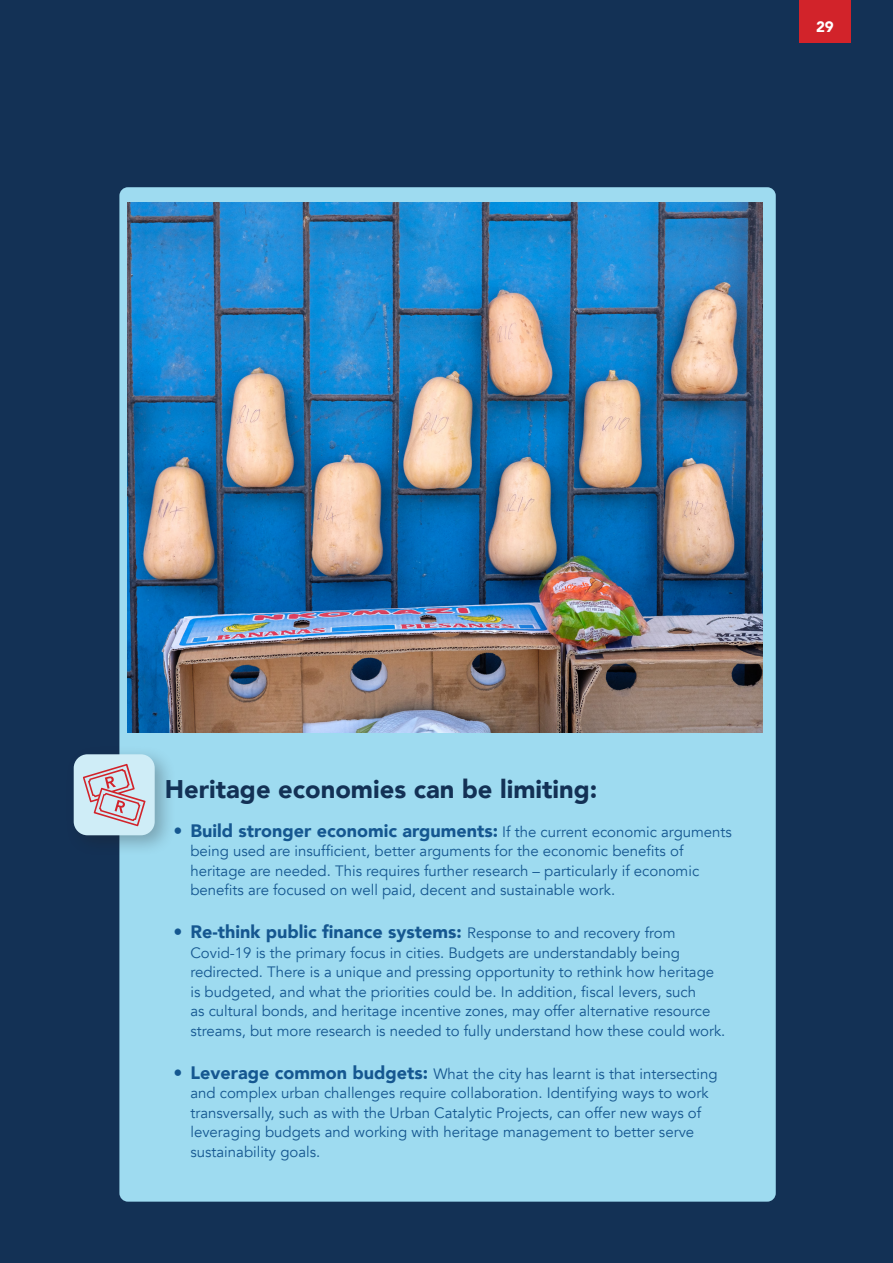
<style>
.page{position:relative;width:893px;height:1263px;background:#133155}
.page>*{position:absolute;margin:0;border:0;box-sizing:border-box;transform-origin:0 0}
.Body_text{font:900 25.5px "Avenir";color:#133155}
.t1{font:900 18px "Avenir";color:#155790}
.t2{font:15px/19.5px "Avenir";color:#155790}
.Body_text-2{font:900 15px "Avenir";color:#fff}
.s1{font-weight:400}
.s2{font-weight:400;font-size:15px}
.s3{font-size:18px}
.s4{font-weight:900;font-size:18px}
</style>
<div class="page">
<div style="left:799px;top:0;width:51px;height:43px;background:#d2232a"></div>
<div style="left:119px;top:187px;width:657px;height:1015px;background:#9edbf0;border-radius:9px"></div>
<img style="left:128px;top:202px;width:634px;height:530px">
<div style="left:65px;top:746px;width:111px;height:111px;background:#231f20;opacity:.3"></div>
<div style="left:74px;top:754px;width:81px;height:81px;background:#cfedf7;border-radius:14px"></div>
<svg style="left:83px;top:764px;width:63px;height:62px"></svg>
<p class="Body_text-2" style="left:816px;top:14px;width:19px">29</p>
<p class="Body_text" style="left:165px;top:767px;width:434px">Heritage economies can be limiting:</p>
<p class="t1" style="left:173px;top:815px;width:560px"><span class="s1">•</span> Build stronger economic arguments: <span class="s2">If the current economic arguments</span></p>
<p class="t2" style="left:190px;top:841px;width:510px">being used are insufficient, better arguments for the economic benefits of heritage are needed. This requires further research – particularly if economic benefits are focused on well paid, decent and sustainable work.</p>
<p class="t1" style="left:173px;top:916px;width:504px"><span class="s1">•</span> Re-think public finance systems: <span class="s2">Response to and recovery from</span></p>
<p class="t2" style="left:190px;top:943px;width:537px">Covid-19 is the primary focus in cities. Budgets are understandably being redirected. There is a unique and pressing opportunity to rethink how heritage is budgeted, and what the priorities could be. In addition, fiscal levers, such<br>as cultural bonds, and heritage incentive zones, may offer alternative resource streams, but more research is needed to fully understand how these could work.</p>
<p class="t2" style="left:190px;top:1064px;width:529px;text-indent:-17px"><span class="s3">•</span> <span class="s4">Leverage common budgets:</span> What the city has learnt is that intersecting and complex urban challenges require collaboration. Identifying ways to work transversally, such as with the Urban Catalytic Projects, can offer new ways of leveraging budgets and working with heritage management to better serve sustainability goals.</p>
</div>
